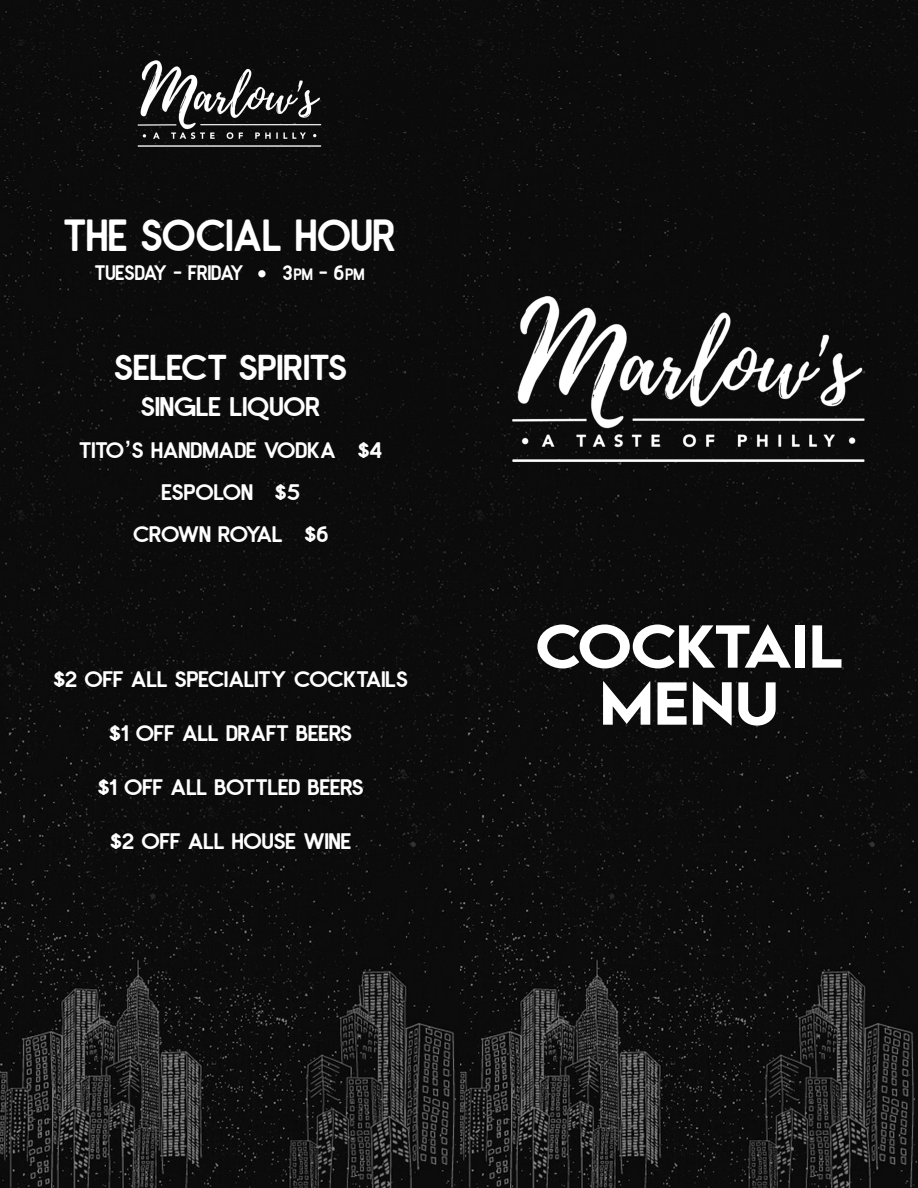
<style>
.page{position:relative;width:918px;height:1188px;background:#fff}
.page>*{position:absolute;margin:0;border:0;box-sizing:border-box;transform-origin:0 0}
.t1{font:500 52.5px "LEMONMILK";letter-spacing:-.02em;color:#fff;scale:1.14 1}
.t2{font:45px "Bontang";color:#fff}
.t3{font:36px "Bontang";color:#fff;scale:1.08 1}
.t4{font:27px "Bontang";color:#fff;scale:1.08 1}
.t5{font:22.5px "Bontang";color:#fff;scale:1.08 1}
.t6{font:22.5px "Bontang";letter-spacing:-.03em;color:#fff;scale:1.08 1}
.t7{font:21px "Bontang";color:#fff}
.s1{font-family:"Lucida Grande"}
.s2{font-size:16.5px}
</style>
<div class="page">
<img style="left:459px;top:0;width:459px;height:1188px">
<svg style="left:0;top:0;width:459px;height:1188px;background:#101010"></svg>
<img style="left:486px;top:285px;width:405px;height:188px">
<img style="left:125px;top:54px;width:210px;height:98px">
<p class="t2" style="left:63px;top:209px;width:334px">THE SOCIAL HOUR</p>
<p class="t7" style="left:95px;top:260px;width:271px">TUESDAY - FRIDAY <span class="s1">•</span> 3<span class="s2">PM</span> - 6<span class="s2">PM</span></p>
<p class="t3" style="left:114px;top:346px;width:217px">SELECT SPIRITS</p>
<p class="t4" style="left:141px;top:391px;width:168px">SINGLE LIQUOR</p>
<p class="t5" style="left:79px;top:437px;width:282px">TITO<span class="s1">’</span>S HANDMADE VODKA $4</p>
<p class="t5" style="left:161px;top:479px;width:130px">ESPOLON $5</p>
<p class="t6" style="left:133px;top:521px;width:182px">CROWN ROYAL $6</p>
<p class="t5" style="left:53px;top:666px;width:330px">$2 OFF ALL SPECIALITY COCKTAILS</p>
<p class="t5" style="left:109px;top:720px;width:226px">$1 OFF ALL DRAFT BEERS</p>
<p class="t5" style="left:98px;top:774px;width:248px">$1 OFF ALL BOTTLED BEERS</p>
<p class="t5" style="left:110px;top:828px;width:224px">$2 OFF ALL HOUSE WINE</p>
<p class="t1" style="left:535px;top:619px;width:271px">COCKTAiL</p>
<p class="t1" style="left:599px;top:676px;width:160px">MENU</p>
</div>
